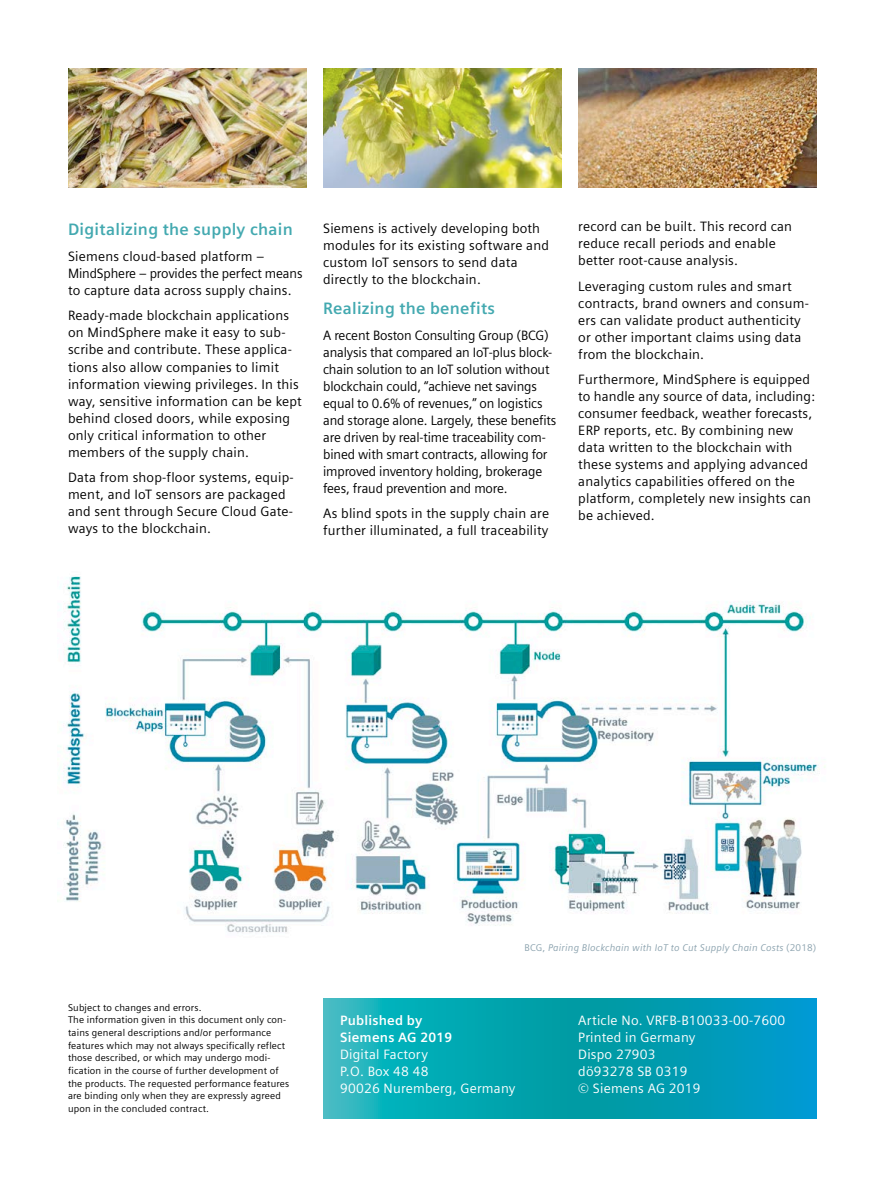
<style>
.page{position:relative;width:893px;height:1191px;background:#fff}
.page>*{position:absolute;margin:0;border:0;box-sizing:border-box;transform-origin:0 0}
.t1{font:700 16.5px "Siemens Sans Global";letter-spacing:.015em;color:#43a9b0}
.t2{font:13.5px/17px "Siemens Sans Global";letter-spacing:.015em;color:#000}
.t3{font:13.5px/17px "Siemens Sans Global";letter-spacing:-.01em;color:#000}
.t4{font:13.5px/17px "Siemens Sans Global";letter-spacing:.015em;color:#fff}
.t5{font:700 13.5px/17px "Siemens Sans Global";letter-spacing:.015em;color:#fff}
.t6{font:9.75px/12.8px "Siemens Sans Global";letter-spacing:.015em;color:#000}
.t7{font:italic 9.75px "Siemens Sans Global";letter-spacing:.015em;color:#8ca3af}
.s1{font-style:normal}
</style>
<div class="page">
<svg style="left:323px;top:998px;width:493px;height:120px;background:#05a2b5"></svg>
<img style="left:323px;top:68px;width:238px;height:119px">
<img style="left:578px;top:68px;width:238px;height:119px">
<img style="left:68px;top:68px;width:238px;height:119px">
<img style="left:60px;top:576px;width:765px;height:357px">
<p class="t1" style="left:68px;top:220px;width:226px">Digitalizing the supply chain</p>
<p class="t2" style="left:68px;top:248px;width:236px">Siemens cloud-based platform –<br>MindSphere – provides the perfect means to capture data across supply chains.</p>
<p class="t2" style="left:68px;top:308px;width:235px">Ready-made blockchain applications on MindSphere make it easy to sub&shy;scribe and contribute. These applica&shy;tions also allow companies to limit information viewing privileges. In this way, sensitive information can be kept behind closed doors, while exposing only critical information to other members of the supply chain.</p>
<p class="t2" style="left:68px;top:469px;width:227px">Data from shop-floor systems, equip&shy;ment, and IoT sensors are packaged and sent through Secure Cloud Gate&shy;ways to the blockchain.</p>
<p class="t2" style="left:323px;top:221px;width:227px">Siemens is actively developing both modules for its existing software and custom IoT sensors to send data directly to the blockchain.</p>
<p class="t1" style="left:323px;top:299px;width:173px">Realizing the benefits</p>
<p class="t3" style="left:323px;top:327px;width:235px">A recent Boston Consulting Group (BCG) analysis that compared an IoT-plus block&shy;chain solution to an IoT solution without blockchain could, “achieve net savings equal to 0.6% of revenues,” on logistics and storage alone. Largely, these benefits are driven by real-time traceability com&shy;bined with smart contracts, allowing for improved inventory holding, brokerage fees, fraud prevention and more.</p>
<p class="t2" style="left:323px;top:506px;width:227px">As blind spots in the supply chain are further illuminated, a full traceability</p>
<p class="t2" style="left:578px;top:218px;width:215px">record can be built. This record can reduce recall periods and enable better root-cause analysis.</p>
<p class="t2" style="left:578px;top:278px;width:232px">Leveraging custom rules and smart contracts, brand owners and consum&shy;ers can validate product authenticity or other important claims using data from the blockchain.</p>
<p class="t2" style="left:578px;top:371px;width:238px">Furthermore, MindSphere is equipped to handle any source of data, including: consumer feedback, weather forecasts, ERP reports, etc. By combining new data written to the blockchain with these systems and applying advanced analytics capabilities offered on the platform, completely new insights can be achieved.</p>
<p class="t6" style="left:68px;top:1001px;width:223px">Subject to changes and errors.<br>The information given in this document only con&shy;tains general descriptions and/or performance features which may not always specifically reflect those described, or which may undergo modi&shy;fication in the course of further development of the products. The requested performance features are binding only when they are expressly agreed upon in the concluded contract.</p>
<p class="t7" style="left:525px;top:940px;width:293px"><span class="s1">BCG,</span> Pairing Blockchain with IoT to Cut Supply Chain Costs <span class="s1">(2018)</span></p>
<p class="t5" style="left:340px;top:1012px;width:114px">Published by<br>Siemens AG 2019</p>
<p class="t4" style="left:340px;top:1046px;width:177px">Digital Factory<br>P.O. Box 48 48<br>90026 Nuremberg, Germany</p>
<p class="t4" style="left:578px;top:1012px;width:209px">Article No. VRFB-B10033-00-7600<br>Printed in Germany<br>Dispo 27903<br>dö93278 SB 0319<br>© Siemens AG 2019</p>
</div>
